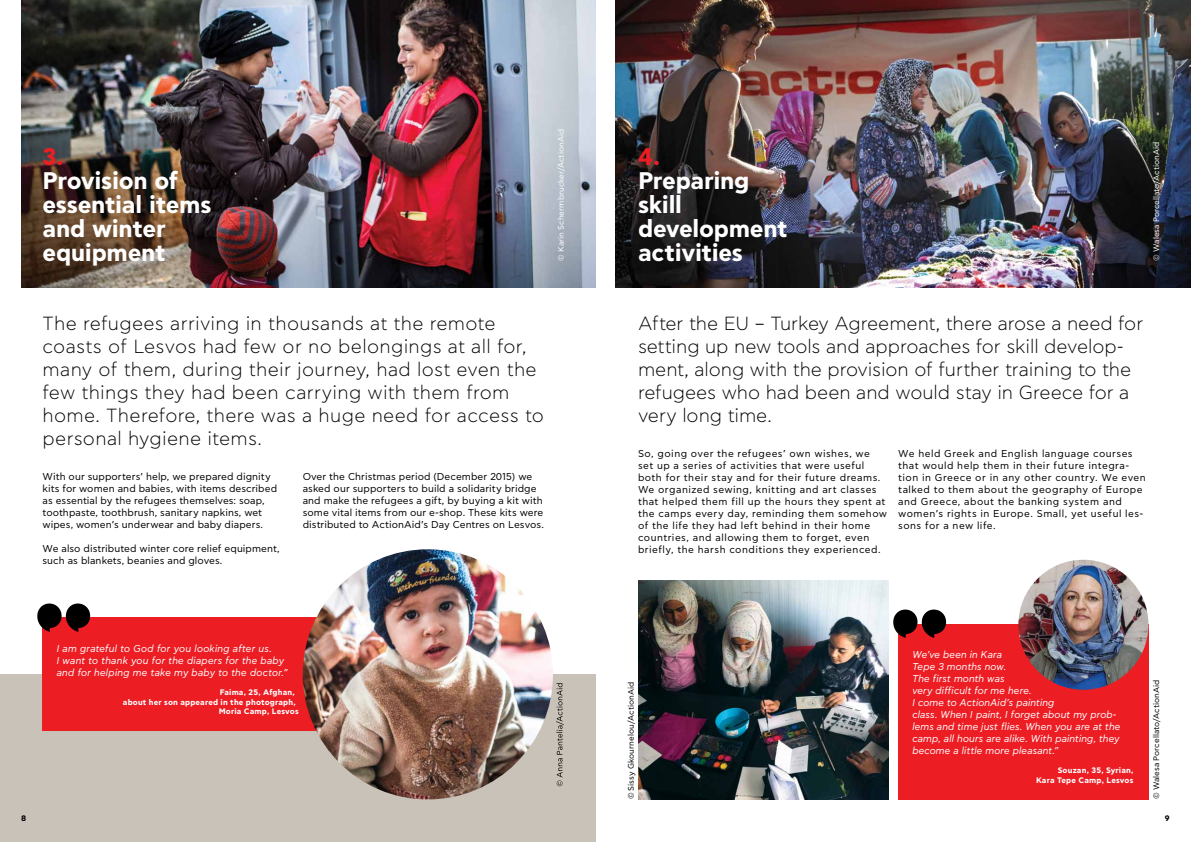
<style>
.page{position:relative;width:1191px;height:842px;background:#fff}
.page>*{position:absolute;margin:0;border:0;box-sizing:border-box;transform-origin:0 0}
.t1{font:700 24px/24px "CF Asty Std";letter-spacing:-.015em;color:#fff}
.t2{font:700 24px "CF Asty Std";color:#ed1d24}
.t3{font:300 19px/23px "CF Asty Std";color:#000}
.t4{font:10px/12px "CF Asty Std";letter-spacing:.03em;color:#000}
.t5{font:10px/12px "CF Asty Std";letter-spacing:.005em;color:#000}
.t6{font:italic 10px/12px "CF Asty Std";letter-spacing:.005em;color:#fff}
.t7{font:700 8px/9.6px "CF Asty Std";letter-spacing:.02em;color:#fff;text-align:right}
.t8{font:8px "CF Asty Std";letter-spacing:.005em;color:#fff}
.t9{font:8px "CF Asty Std";letter-spacing:.005em;color:#000}
.t10{font:700 8px "CF Asty Std";color:#000}
</style>
<div class="page">
<div style="left:0;top:674px;width:595px;height:168px;background:#c9c2b8"></div>
<img style="left:21px;top:0;width:574px;height:288px">
<svg style="left:556px;top:683px;width:7px;height:103px"></svg>
<div style="left:43px;top:618px;width:405px;height:113px;background:#ed1d24"></div>
<svg style="left:37px;top:603px;width:53px;height:29px"></svg>
<img style="left:303px;top:549px;width:250px;height:250px;border-radius:125px">
<img style="left:615px;top:0;width:576px;height:288px">
<img style="left:638px;top:580px;width:250px;height:219px">
<div style="left:898px;top:624px;width:250px;height:175px;background:#ed1d24"></div>
<svg style="left:893px;top:609px;width:53px;height:29px"></svg>
<img style="left:1018px;top:560px;width:130px;height:130px;border-radius:65px">
<h1 class="t2" style="left:43px;top:142px;width:23px">3.</h1>
<h1 class="t1" style="left:43px;top:170px;width:171px">Provision of essential items and winter equipment</h1>
<p class="t8" style="left:556px;top:261px;width:133px;rotate:-90deg">© Karin Schermbrucker/ActionAid</p>
<h1 class="t2" style="left:638px;top:142px;width:24px">4.</h1>
<h1 class="t1" style="left:638px;top:170px;width:151px">Preparing skill development activities</h1>
<p class="t8" style="left:1152px;top:261px;width:121px;rotate:-90deg">© Walesa Porcellato/ActionAid</p>
<p class="t3" style="left:43px;top:312px;width:503px">The refugees arriving in thousands at the remote coasts of Lesvos had few or no belongings at all for, many of them, during their journey, had lost even the few things they had been carrying with them from home. Therefore, there was a huge need for access to personal hygiene items.</p>
<h2 class="t3" style="left:638px;top:312px;width:507px">After the EU – Turkey Agreement, there arose a need for setting up new tools and approaches for skill develop&shy;ment, along with the provision of further training to the refugees who had been and would stay in Greece for a very long time.</h2>
<p class="t5" style="left:303px;top:471px;width:243px">Over the Christmas period (December 2015) we asked our supporters to build a solidarity bridge and make the refugees a gift, by buying a kit with some vital items from our e-shop. These kits were distributed to ActionAid’s Day Centres on Lesvos.</p>
<p class="t4" style="left:638px;top:448px;width:251px">So, going over the refugees’ own wishes, we set up a series of activities that were useful both for their stay and for their future dreams.<br>We organized sewing, knitting and art classes that helped them fill up the hours they spent at the camps every day, reminding them somehow of the life they had left behind in their home countries, and allowing them to forget, even briefly, the harsh conditions they experienced.</p>
<p class="t4" style="left:898px;top:448px;width:249px">We held Greek and English language courses that would help them in their future integra&shy;tion in Greece or in any other country. We even talked to them about the geography of Europe and Greece, about the banking system and women’s rights in Europe. Small, yet useful les&shy;sons for a new life.</p>
<p class="t5" style="left:43px;top:471px;width:236px">With our supporters’ help, we prepared dignity kits for women and babies, with items described as essential by the refugees themselves: soap, toothpaste, toothbrush, sanitary napkins, wet wipes, women’s underwear and baby diapers.</p>
<p class="t5" style="left:43px;top:543px;width:239px">We also distributed winter core relief equipment, such as blankets, beanies and gloves.</p>
<p class="t6" style="left:57px;top:643px;width:233px">I am grateful to God for you looking after us.<br>I want to thank you for the diapers for the baby and for helping me take my baby to the doctor.”</p>
<p class="t7" style="left:220px;top:688px;width:77px">Faima, 25, Afghan,</p>
<p class="t7" style="left:123px;top:698px;width:174px">about her son appeared in the photograph,</p>
<p class="t7" style="left:219px;top:707px;width:82px">Moria Camp, Lesvos</p>
<p class="t9" style="left:626px;top:799px;width:119px;rotate:-90deg">© Sissy Gkournelou/ActionAid</p>
<p class="t6" style="left:912px;top:649px;width:210px">We’ve been in Kara<br>Tepe 3 months now.<br>The first month was<br>very difficult for me here.<br>I come to ActionAid’s painting<br>class. When I paint, I forget about my prob&shy;lems and time just flies. When you are at the camp, all hours are alike. With painting, they become a little more pleasant.”</p>
<p class="t7" style="left:1036px;top:766px;width:99px">Souzan, 35, Syrian,<br>Kara Tepe Camp, Lesvos</p>
<p class="t9" style="left:1152px;top:799px;width:121px;rotate:-90deg">© Walesa Porcellato/ActionAid</p>
<p class="t10" style="left:21px;top:813px;width:7px">8</p>
<p class="t10" style="left:1164px;top:813px;width:6px">9</p>
</div>
